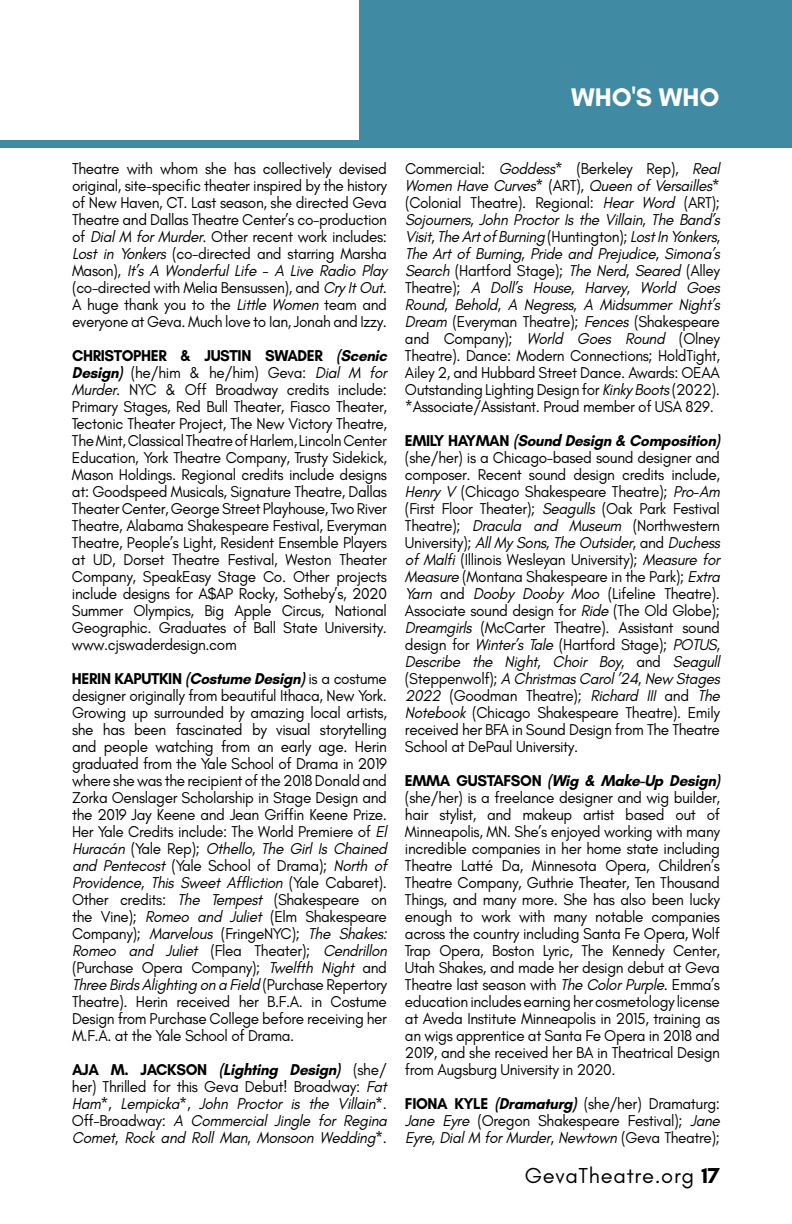
<style>
.page{position:relative;width:792px;height:1224px;background:#fff}
.page>*{position:absolute;margin:0;border:0;box-sizing:border-box;transform-origin:0 0}
.t1{font:700 26px "Glacial Indifference";color:#fff}
.t2{font:22px "Glacial Indifference";letter-spacing:.03em;color:#000}
.t3{font:16px/17px "Glacial Indifference";letter-spacing:-.025em;color:#000;text-align:justify;scale:.96 1}
.t4{font:italic 16px/17px "Glacial Indifference";letter-spacing:-.025em;color:#000;text-align:justify;scale:.96 1}
.s1{font-style:italic}
.s2{font-weight:700}
.s3{font-weight:700;font-style:italic}
.s4{font-weight:700;font-style:normal}
.s5{font-style:normal}
</style>
<div class="page">
<div style="left:359px;top:0;width:433px;height:148px;background:#408aa4"></div>
<div style="left:0;top:141px;width:359px;height:7px;background:#408aa4"></div>
<h1 class="t1" style="left:571px;top:82px;width:150px">WHO'S WHO</h1>
<p class="t3" style="left:72px;top:160px;width:330px">Theatre with whom she has collectively devised original, site-specific theater inspired by the history of New Haven, CT. Last season, she directed Geva Theatre and Dallas Theatre Center’s co-production of <span class="s1">Dial M for Murder</span>. Other recent work includes:<br><span class="s1">Lost in Yonkers</span> (co-directed and starring Marsha Mason), <span class="s1">It’s A Wonderful Life - A Live Radio Play </span>(co-directed with Melia Bensussen), and <span class="s1">Cry It Out</span>.<br>A huge thank you to the <span class="s1">Little Women</span> team and everyone at Geva. Much love to Ian, Jonah and Izzy.</p>
<p class="t3" style="left:72px;top:347px;width:334px;text-align:left"><span class="s2">CHRISTOPHER &amp; JUSTIN SWADER</span> <span class="s3">(Scenic Design)</span> (he/him &amp; he/him) Geva: <span class="s1">Dial M for Murder</span>. NYC &amp; Off Broadway credits include:<br>Primary Stages, Red Bull Theater, Fiasco Theater, Tectonic Theater Project, The New Victory Theatre, The Mint, Classical Theatre of Harlem, Lincoln Center Education, York Theatre Company, Trusty Sidekick, Mason Holdings. Regional credits include designs at: Goodspeed Musicals, Signature Theatre, Dallas Theater Center, George Street Playhouse, Two River Theatre, Alabama Shakespeare Festival, Everyman Theatre, People’s Light, Resident Ensemble Players at UD, Dorset Theatre Festival, Weston Theater Company, SpeakEasy Stage Co. Other projects include designs for A$AP Rocky, Sotheby’s, 2020<br>Summer Olympics, Big Apple Circus, National Geographic. Graduates of Ball State University. www.cjswaderdesign.com</p>
<p class="t3" style="left:72px;top:670px;width:330px"><span class="s2">HERIN KAPUTKIN</span> <span class="s3">(Costume Design)</span>is a costume designer originally from beautiful Ithaca, New York.<br>Growing up surrounded by amazing local artists, she has been fascinated by visual storytelling and people watching from an early age. Herin graduated from the Yale School of Drama in 2019 where she was the recipient of the 2018 Donald and Zorka Oenslager Scholarship in Stage Design and the 2019 Jay Keene and Jean Griffin Keene Prize.<br>Her Yale Credits include: The World Premiere of <span class="s1">El Huracán</span> (Yale Rep); <span class="s1">Othello</span>, <span class="s1">The Girl Is Chained and Pentecost</span> (Yale School of Drama); <span class="s1">North of Providence</span>, <span class="s1">This Sweet Affliction</span> (Yale Cabaret).<br>Other credits: <span class="s1">The Tempest</span> (Shakespeare on the Vine); <span class="s1">Romeo and Juliet</span> (Elm Shakespeare Company); <span class="s1">Marvelous</span> (FringeNYC); <span class="s1">The Shakes:<br>Romeo and Juliet</span> (Flea Theater); <span class="s1">Cendrillon </span>(Purchase Opera Company); <span class="s1">Twelfth Night</span> and <span class="s1">Three Birds Alighting on a Field</span> (Purchase Repertory Theatre). Herin received her B.F.A. in Costume Design from Purchase College before receiving her M.F.A. at the Yale School of Drama.</p>
<p class="t4" style="left:72px;top:1061px;width:330px"><span class="s4">AJ A M . J AC KS O N</span> <span class="s2">(Lighting Design)</span> <span class="s5">( s h e / her) Thrilled for this Geva Debut! Broadway:</span> Fat Ham*<span class="s5">,</span> Lempicka*<span class="s5">,</span> John Proctor is the Villain*<span class="s5">.<br>Off-Broadway:</span> A Commercial Jingle for Regina Comet<span class="s5">,</span> Rock and Roll Man<span class="s5">,</span> Monsoon Wedding*<span class="s5">.</span></p>
<p class="t3" style="left:405px;top:160px;width:330px">Commercial: <span class="s1">Goddess*</span> (Berkeley Rep), <span class="s1">Real Women Have Curves*</span> (ART), <span class="s1">Queen of Versailles* </span>(Colonial Theatre). Regional: <span class="s1">Hear Word</span> (ART); <span class="s1">Sojourners</span>, <span class="s1">John Proctor Is the Villain</span>, <span class="s1">The Band’s Visit</span>, <span class="s1">The Art of Burning</span> (Huntington); <span class="s1">Lost In Yonkers</span>, <span class="s1">The Art of Burning</span>, <span class="s1">Pride and Prejudice</span>, <span class="s1">Simona’s Search</span> (Hartford Stage); <span class="s1">The Nerd</span>, <span class="s1">Seared</span> (Alley Theatre); <span class="s1">A Doll’s House</span>, <span class="s1">Harvey</span>, <span class="s1">World Goes Round</span>, <span class="s1">Behold</span>, <span class="s1">A Negress</span>, <span class="s1">A Midsummer Night’s Dream</span> (Everyman Theatre); <span class="s1">Fences</span> (Shakespeare and Company); <span class="s1">World Goes Round</span> (Olney Theatre). Dance: Modern Connections; HoldTight, Ailey 2, and Hubbard Street Dance. Awards: OEAA Outstanding Lighting Design for <span class="s1">Kinky Boots</span> (2022). *Associate/Assistant. Proud member of USA 829.</p>
<p class="t3" style="left:405px;top:432px;width:334px;text-align:left"><span class="s2">E M I LY H AY MA N</span> <span class="s3">(Sound Design &amp; Composition) </span>(she/her) is a Chicago-based sound designer and composer. Recent sound design credits include, <span class="s1">Henry V</span> (Chicago Shakespeare Theatre); <span class="s1">Pro-Am </span>(First Floor Theater); <span class="s1">Seagulls</span> (Oak Park Festival Theatre); <span class="s1">Dracula and Museum</span> (Northwestern University); <span class="s1">All My Sons</span>, <span class="s1">The Outsider</span>, and <span class="s1">Duchess of Malfi</span> (Illinois Wesleyan University); <span class="s1">Measure for Measure</span> (Montana Shakespeare in the Park); <span class="s1">Extra Yarn</span> and <span class="s1">Dooby Dooby Moo</span> (Lifeline Theatre).<br>Associate sound design for <span class="s1">Ride</span> (The Old Globe); <span class="s1">Dreamgirls</span> (McCarter Theatre). Assistant sound design for <span class="s1">Winter’s Tale</span> (Hartford Stage); <span class="s1">POTUS</span>, <span class="s1">Describe the Night</span>, <span class="s1">Choir Boy</span>, and <span class="s1">Seagull </span>(Steppenwolf); <span class="s1">A Christmas Carol ’24</span>, <span class="s1">New Stages 2022</span> (Goodman Theatre); <span class="s1">Richard III</span> and <span class="s1">The Notebook</span> (Chicago Shakespeare Theatre). Emily received her BFA in Sound Design from The Theatre School at DePaul University.</p>
<p class="t3" style="left:405px;top:772px;width:334px;text-align:left"><span class="s2">E MMA G U S TA F S O N</span> <span class="s3">(Wig &amp; Make-Up Design) </span>(she/her) is a freelance designer and wig builder, hair stylist, and makeup artist based out of Minneapolis, MN. She’s enjoyed working with many incredible companies in her home state including Theatre Latté Da, Minnesota Opera, Children’s Theatre Company, Guthrie Theater, Ten Thousand Things, and many more. She has also been lucky enough to work with many notable companies across the country including Santa Fe Opera, Wolf Trap Opera, Boston Lyric, The Kennedy Center, Utah Shakes, and made her design debut at Geva Theatre last season with <span class="s1">The Color Purple</span>. Emma’s education includes earning her cosmetology license at Aveda Institute Minneapolis in 2015, training as an wigs apprentice at Santa Fe Opera in 2018 and 2019, and she received her BA in Theatrical Design from Augsburg University in 2020.</p>
<p class="t3" style="left:405px;top:1095px;width:330px"><span class="s2">FIONA KYLE</span> <span class="s3">(Dramaturg)</span> (she/her) Dramaturg:<br><span class="s1">Jane Eyre</span> (Oregon Shakespeare Festival); <span class="s1">Jane Eyre</span>, <span class="s1">Dial M for Murder</span>, <span class="s1">Newtown</span> (Geva Theatre);</p>
<h2 class="t2" style="left:525px;top:1163px;width:197px">GevaTheatre.org <span class="s2">17</span></h2>
</div>
